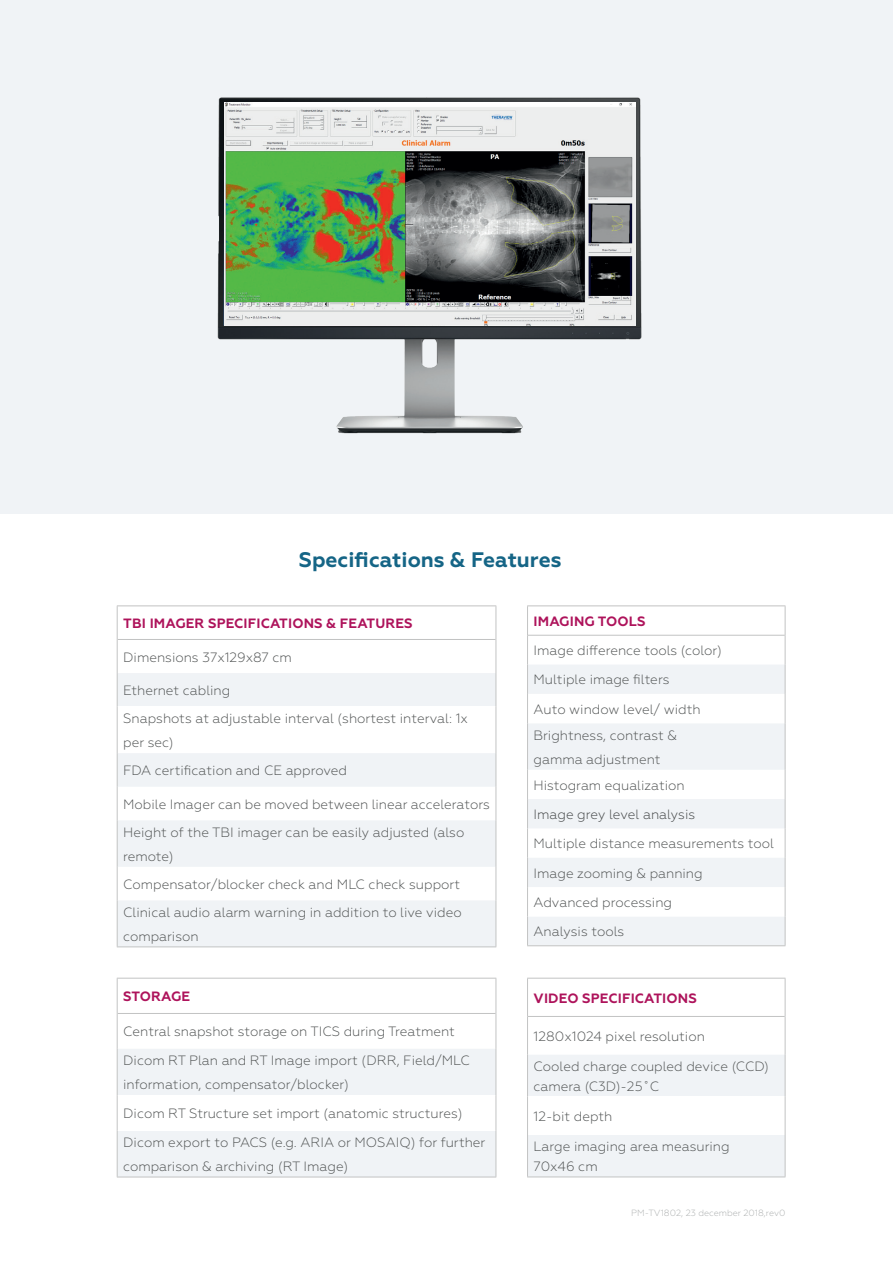
<style>
.page{position:relative;width:893px;height:1263px;background:#fff}
.page>*{position:absolute;margin:0;border:0;box-sizing:border-box;transform-origin:0 0}
.t1{font:700 21px "Geometria";color:#156586}
.t2{font:300 13.5px/24px "Geometria";color:#4f5252}
.t3{font:700 13.5px "Geometria";letter-spacing:.01em;color:#ae135b}
.t4{font:300 13.5px "Geometria";color:#424546}
.platte_tekst_tabel{font:300 9px "Geometria";color:#acafaf}
</style>
<div class="page">
<div style="left:0;top:0;width:893px;height:513px;background:#f0f3f6"></div>
<svg style="left:118px;top:673px;width:378px;height:273px;fill:#f0f3f6"></svg>
<div style="left:117px;top:707px;width:379px;height:46px;background:#fff"></div>
<hr style="left:117px;top:605px;width:379px;height:1px;background:#c2c3c3">
<hr style="left:117px;top:606px;width:1px;height:33px;background:#c2c3c3">
<hr style="left:496px;top:606px;width:1px;height:33px;background:#c2c3c3">
<hr style="left:117px;top:639px;width:1px;height:34px;background:#c2c3c3">
<hr style="left:496px;top:639px;width:1px;height:34px;background:#c2c3c3">
<hr style="left:117px;top:673px;width:1px;height:34px;background:#c2c3c3">
<hr style="left:496px;top:673px;width:1px;height:34px;background:#c2c3c3">
<hr style="left:117px;top:707px;width:1px;height:46px;background:#c2c3c3">
<hr style="left:496px;top:707px;width:1px;height:46px;background:#c2c3c3">
<hr style="left:117px;top:753px;width:1px;height:34px;background:#c2c3c3">
<hr style="left:496px;top:753px;width:1px;height:34px;background:#c2c3c3">
<hr style="left:117px;top:787px;width:1px;height:33px;background:#c2c3c3">
<hr style="left:496px;top:787px;width:1px;height:33px;background:#c2c3c3">
<hr style="left:117px;top:820px;width:1px;height:47px;background:#c2c3c3">
<hr style="left:496px;top:820px;width:1px;height:47px;background:#c2c3c3">
<hr style="left:117px;top:867px;width:1px;height:33px;background:#c2c3c3">
<hr style="left:496px;top:867px;width:1px;height:33px;background:#c2c3c3">
<hr style="left:117px;top:900px;width:1px;height:46px;background:#c2c3c3">
<hr style="left:496px;top:900px;width:1px;height:46px;background:#c2c3c3">
<hr style="left:117px;top:946px;width:379px;height:1px;background:#c2c3c3">
<hr style="left:118px;top:639px;width:378px;height:1px;background:#c2c3c3">
<div style="left:528px;top:664px;width:257px;height:281px;background:#f0f3f6"></div>
<svg style="left:528px;top:694px;width:257px;height:222px"></svg>
<hr style="left:527px;top:605px;width:258px;height:1px;background:#c2c3c3">
<svg style="left:527px;top:606px;width:1px;height:58px"></svg>
<svg style="left:785px;top:606px;width:1px;height:58px"></svg>
<hr style="left:527px;top:664px;width:1px;height:30px;background:#c2c3c3">
<hr style="left:785px;top:664px;width:1px;height:30px;background:#c2c3c3">
<svg style="left:527px;top:694px;width:1px;height:29px"></svg>
<svg style="left:785px;top:694px;width:1px;height:29px"></svg>
<hr style="left:527px;top:723px;width:1px;height:47px;background:#c2c3c3">
<hr style="left:785px;top:723px;width:1px;height:47px;background:#c2c3c3">
<svg style="left:527px;top:770px;width:1px;height:58px"></svg>
<svg style="left:785px;top:770px;width:1px;height:58px"></svg>
<hr style="left:527px;top:828px;width:1px;height:30px;background:#c2c3c3">
<hr style="left:785px;top:828px;width:1px;height:30px;background:#c2c3c3">
<svg style="left:527px;top:858px;width:1px;height:87px"></svg>
<svg style="left:785px;top:858px;width:1px;height:87px"></svg>
<hr style="left:527px;top:945px;width:258px;height:1px;background:#c2c3c3">
<hr style="left:528px;top:635px;width:257px;height:1px;background:#c2c3c3">
<div style="left:118px;top:1049px;width:378px;height:128px;background:#f0f3f6"></div>
<div style="left:117px;top:1095px;width:379px;height:35px;background:#fff"></div>
<hr style="left:117px;top:978px;width:379px;height:1px;background:#c2c3c3">
<hr style="left:117px;top:978px;width:1px;height:35px;background:#c2c3c3">
<hr style="left:496px;top:978px;width:1px;height:35px;background:#c2c3c3">
<hr style="left:117px;top:1013px;width:1px;height:36px;background:#c2c3c3">
<hr style="left:496px;top:1013px;width:1px;height:36px;background:#c2c3c3">
<hr style="left:117px;top:1049px;width:1px;height:46px;background:#c2c3c3">
<hr style="left:496px;top:1049px;width:1px;height:46px;background:#c2c3c3">
<hr style="left:117px;top:1095px;width:1px;height:35px;background:#c2c3c3">
<hr style="left:496px;top:1095px;width:1px;height:35px;background:#c2c3c3">
<hr style="left:117px;top:1130px;width:1px;height:47px;background:#c2c3c3">
<hr style="left:496px;top:1130px;width:1px;height:47px;background:#c2c3c3">
<hr style="left:118px;top:1013px;width:378px;height:1px;background:#c2c3c3">
<hr style="left:117px;top:1177px;width:379px;height:1px;background:#c2c3c3">
<div style="left:528px;top:1055px;width:257px;height:121px;background:#f0f3f6"></div>
<div style="left:527px;top:1097px;width:258px;height:38px;background:#fff"></div>
<hr style="left:527px;top:978px;width:258px;height:1px;background:#c2c3c3">
<hr style="left:527px;top:978px;width:1px;height:38px;background:#c2c3c3">
<hr style="left:785px;top:978px;width:1px;height:38px;background:#c2c3c3">
<hr style="left:527px;top:1016px;width:1px;height:39px;background:#c2c3c3">
<hr style="left:785px;top:1016px;width:1px;height:39px;background:#c2c3c3">
<hr style="left:527px;top:1055px;width:1px;height:42px;background:#c2c3c3">
<hr style="left:785px;top:1055px;width:1px;height:42px;background:#c2c3c3">
<hr style="left:527px;top:1097px;width:1px;height:38px;background:#c2c3c3">
<hr style="left:785px;top:1097px;width:1px;height:38px;background:#c2c3c3">
<hr style="left:528px;top:1016px;width:257px;height:1px;background:#c2c3c3">
<hr style="left:527px;top:1135px;width:1px;height:41px;background:#c2c3c3">
<hr style="left:785px;top:1135px;width:1px;height:41px;background:#c2c3c3">
<hr style="left:527px;top:1176px;width:258px;height:1px;background:#c2c3c3">
<img style="left:217px;top:97px;width:425px;height:337px">
<img style="left:224px;top:103px;width:411px;height:223px">
<p class="t1" style="left:299px;top:548px;width:264px">Specifications &amp; Features</p>
<p class="t3" style="left:123px;top:615px;width:291px">TBI IMAGER SPECIFICATIONS &amp; FEATURES</p>
<p class="t2" style="left:123px;top:645px;width:170px">Dimensions 37x129x87 cm</p>
<p class="t2" style="left:123px;top:678px;width:109px">Ethernet cabling</p>
<p class="t2" style="left:123px;top:706px;width:346px">Snapshots at adjustable interval (shortest interval: 1x per sec)</p>
<p class="t2" style="left:123px;top:758px;width:225px">FDA certification and CE approved</p>
<p class="t2" style="left:123px;top:792px;width:368px">Mobile Imager can be moved between linear accelerators</p>
<p class="t2" style="left:123px;top:820px;width:343px">Height of the TBI imager can be easily adjusted (also remote)</p>
<p class="t2" style="left:123px;top:872px;width:339px">Compensator/blocker check and MLC check support</p>
<p class="t2" style="left:123px;top:900px;width:340px">Clinical audio alarm warning in addition to live video comparison</p>
<p class="t3" style="left:123px;top:988px;width:68px">STORAGE</p>
<p class="t2" style="left:123px;top:1019px;width:333px">Central snapshot storage on TICS during Treatment</p>
<p class="t2" style="left:123px;top:1048px;width:348px">Dicom RT Plan and RT Image import (DRR, Field/MLC information, compensator/blocker)</p>
<p class="t2" style="left:123px;top:1101px;width:341px">Dicom RT Structure set import (anatomic structures)</p>
<p class="t2" style="left:123px;top:1130px;width:364px">Dicom export to PACS (e.g. ARIA or MOSAIQ) for further comparison &amp; archiving (RT Image)</p>
<p class="t3" style="left:534px;top:613px;width:113px">IMAGING TOOLS</p>
<p class="t2" style="left:533px;top:638px;width:190px">Image difference tools (color)</p>
<p class="t2" style="left:533px;top:668px;width:137px">Multiple image filters</p>
<p class="t2" style="left:533px;top:697px;width:169px">Auto window level/ width</p>
<p class="t2" style="left:533px;top:723px;width:145px">Brightness, contrast &amp;</p>
<p class="t2" style="left:533px;top:747px;width:129px">gamma adjustment</p>
<p class="t2" style="left:533px;top:773px;width:153px">Histogram equalization</p>
<p class="t4" style="left:533px;top:806px;width:163px">Image grey level analysis</p>
<p class="t2" style="left:533px;top:831px;width:242px">Multiple distance measurements tool</p>
<p class="t2" style="left:533px;top:861px;width:171px">Image zooming &amp; panning</p>
<p class="t2" style="left:533px;top:890px;width:140px">Advanced processing</p>
<p class="t2" style="left:533px;top:919px;width:92px">Analysis tools</p>
<p class="t3" style="left:534px;top:990px;width:165px">VIDEO SPECIFICATIONS</p>
<p class="t2" style="left:533px;top:1024px;width:173px">1280x1024 pixel resolution</p>
<p class="t2" style="left:533px;top:1057px;width:237px;line-height:19.5px">Cooled charge coupled device (CCD) camera (C3D)-25˚C</p>
<p class="t2" style="left:533px;top:1104px;width:80px">12-bit depth</p>
<p class="t2" style="left:533px;top:1135px;width:198px">Large imaging area measuring</p>
<p class="t2" style="left:533px;top:1154px;width:66px">70x46 cm</p>
<p class="platte_tekst_tabel" style="left:631px;top:1208px;width:156px">PM-TV1802, 23 december 2018,rev0</p>
</div>
